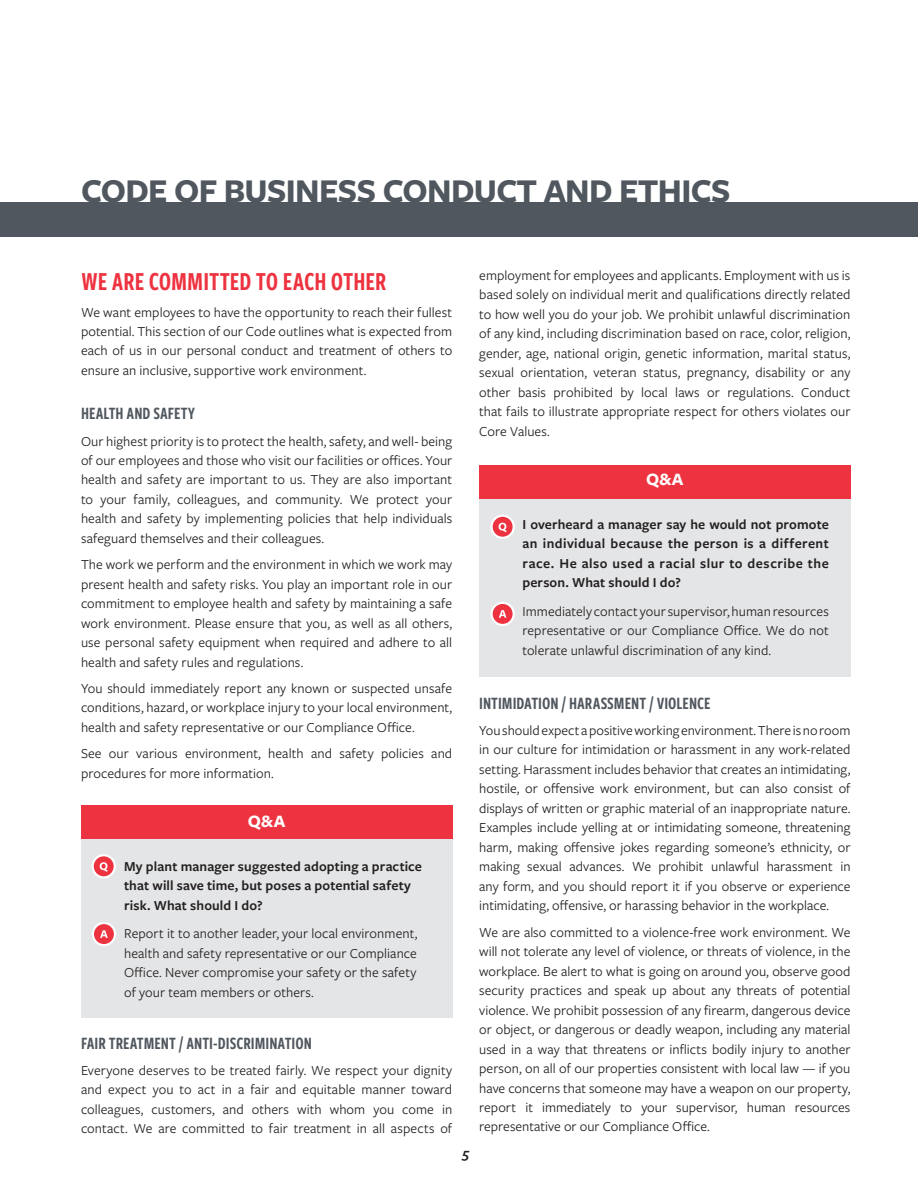
<style>
.page{position:relative;width:918px;height:1188px;background:#fff}
.page>*{position:absolute;margin:0;border:0;box-sizing:border-box;transform-origin:0 0}
.t1{font:700 34.5px "Freight Sans Pro";letter-spacing:-.02em;color:#50575e}
.t2{font:27px "Freight Sans Cmp Pro Semi";letter-spacing:-.005em;color:#ee3340}
.t3{font:18px "Freight Sans Cmp Pro Semi";color:#50575e}
.t4{font:700 18px "Freight Sans Pro";color:#fff}
.t5{font:italic 600 15px "Freight Sans Pro";color:#231f20}
.t6{font:14.25px/19.5px "Freight Sans Pro";letter-spacing:.005em;color:#231f20;text-align:justify}
.t7{font:600 14.25px/19.5px "Freight Sans Pro";letter-spacing:.01em;color:#231f20}
</style>
<div class="page">
<div style="left:479px;top:495px;width:372px;height:182px;background:#e3e5e6"></div>
<div style="left:81px;top:809px;width:371px;height:208px;background:#e3e5e6"></div>
<div style="left:479px;top:466px;width:372px;height:33px;background:#ee3340"></div>
<div style="left:81px;top:805px;width:371px;height:34px;background:#ee3340"></div>
<div style="left:0;top:202px;width:918px;height:35px;background:#50575e"></div>
<svg style="left:93px;top:855px;width:22px;height:22px"></svg>
<div style="left:92px;top:854px;width:24px;height:24px;border:2px solid #fff;border-radius:50%"></div>
<svg style="left:100px;top:862px;width:8px;height:10px"></svg>
<div style="left:93px;top:923px;width:22px;height:22px;background:#ee3340;border-radius:50%"></div>
<div style="left:92px;top:922px;width:24px;height:24px;border:2px solid #fff;border-radius:50%"></div>
<svg style="left:100px;top:930px;width:8px;height:8px"></svg>
<svg style="left:492px;top:516px;width:22px;height:22px"></svg>
<div style="left:490px;top:515px;width:25px;height:24px;border:2px solid #fff;border-radius:50%"></div>
<svg style="left:499px;top:523px;width:8px;height:9px"></svg>
<svg style="left:492px;top:603px;width:22px;height:22px"></svg>
<div style="left:490px;top:602px;width:25px;height:24px;border:2px solid #fff;border-radius:50%"></div>
<svg style="left:499px;top:610px;width:7px;height:8px"></svg>
<h1 class="t1" style="left:81px;top:167px;width:651px">CODE OF BUSINESS CONDUCT AND ETHICS</h1>
<h2 class="t2" style="left:81px;top:263px;width:307px">WE ARE COMMITTED TO EACH OTHER</h2>
<p class="t6" style="left:81px;top:302px;width:373px">We want employees to have the opportunity to reach their fullest potential. This section of our Code outlines what is expected from each of us in our personal conduct and treatment of others to ensure an inclusive, supportive work environment.</p>
<p class="t3" style="left:81px;top:401px;width:116px">HEALTH AND SAFETY</p>
<p class="t6" style="left:81px;top:431px;width:373px">Our highest priority is to protect the health, safety, and well- being of our employees and those who visit our facilities or offices. Your health and safety are important to us. They are also important to your family, colleagues, and community. We protect your health and safety by implementing policies that help individuals safeguard themselves and their colleagues.</p>
<p class="t6" style="left:81px;top:554px;width:373px">The work we perform and the environment in which we work may present health and safety risks. You play an important role in our commitment to employee health and safety by maintaining a safe work environment. Please ensure that you, as well as all others, use personal safety equipment when required and adhere to all health and safety rules and regulations.</p>
<p class="t6" style="left:81px;top:678px;width:373px">You should immediately report any known or suspected unsafe conditions, hazard, or workplace injury to your local environment, health and safety representative or our Compliance Office.</p>
<p class="t6" style="left:81px;top:743px;width:373px">See our various environment, health and safety policies and procedures for more information.</p>
<p class="t4" style="left:248px;top:809px;width:39px">Q&amp;A</p>
<p class="t7" style="left:124px;top:856px;width:299px">My plant manager suggested adopting a practice that will save time, but poses a potential safety risk. What should I do?</p>
<p class="t6" style="left:124px;top:923px;width:295px">Report it to another leader, your local environment, health and safety representative or our Compliance Office. Never compromise your safety or the safety of your team members or others.</p>
<p class="t3" style="left:81px;top:1031px;width:232px">FAIR TREATMENT / ANTI-DISCRIMINATION</p>
<p class="t6" style="left:81px;top:1060px;width:373px">Everyone deserves to be treated fairly. We respect your dignity and expect you to act in a fair and equitable manner toward colleagues, customers, and others with whom you come in contact. We are committed to fair treatment in all aspects of</p>
<p class="t5" style="left:462px;top:1143px;width:8px">5</p>
<p class="t6" style="left:479px;top:265px;width:373px">employment for employees and applicants. Employment with us is based solely on individual merit and qualifications directly related to how well you do your job. We prohibit unlawful discrimination of any kind, including discrimination based on race, color, religion, gender, age, national origin, genetic information, marital status, sexual orientation, veteran status, pregnancy, disability or any other basis prohibited by local laws or regulations. Conduct that fails to illustrate appropriate respect for others violates our Core Values.</p>
<p class="t4" style="left:646px;top:467px;width:39px">Q&amp;A</p>
<p class="t7" style="left:522px;top:514px;width:308px;text-align:justify">I overheard a manager say he would not promote an individual because the person is a different race. He also used a racial slur to describe the person. What should I do?</p>
<p class="t6" style="left:522px;top:601px;width:308px">Immediately contact your supervisor, human resources representative or our Compliance Office. We do not tolerate unlawful discrimination of any kind.</p>
<p class="t3" style="left:479px;top:691px;width:233px">INTIMIDATION / HARASSMENT / VIOLENCE</p>
<p class="t6" style="left:479px;top:720px;width:373px">You should expect a positive working environment. There is no room in our culture for intimidation or harassment in any work-related setting. Harassment includes behavior that creates an intimidating, hostile, or offensive work environment, but can also consist of displays of written or graphic material of an inappropriate nature.<br>Examples include yelling at or intimidating someone, threatening harm, making offensive jokes regarding someone’s ethnicity, or making sexual advances. We prohibit unlawful harassment in any form, and you should report it if you observe or experience intimidating, offensive, or harassing behavior in the workplace.</p>
<p class="t6" style="left:479px;top:922px;width:373px">We are also committed to a violence-free work environment. We will not tolerate any level of violence, or threats of violence, in the workplace. Be alert to what is going on around you, observe good security practices and speak up about any threats of potential violence. We prohibit possession of any firearm, dangerous device or object, or dangerous or deadly weapon, including any material used in a way that threatens or inflicts bodily injury to another person, on all of our properties consistent with local law — if you have concerns that someone may have a weapon on our property, report it immediately to your supervisor, human resources representative or our Compliance Office.</p>
</div>
